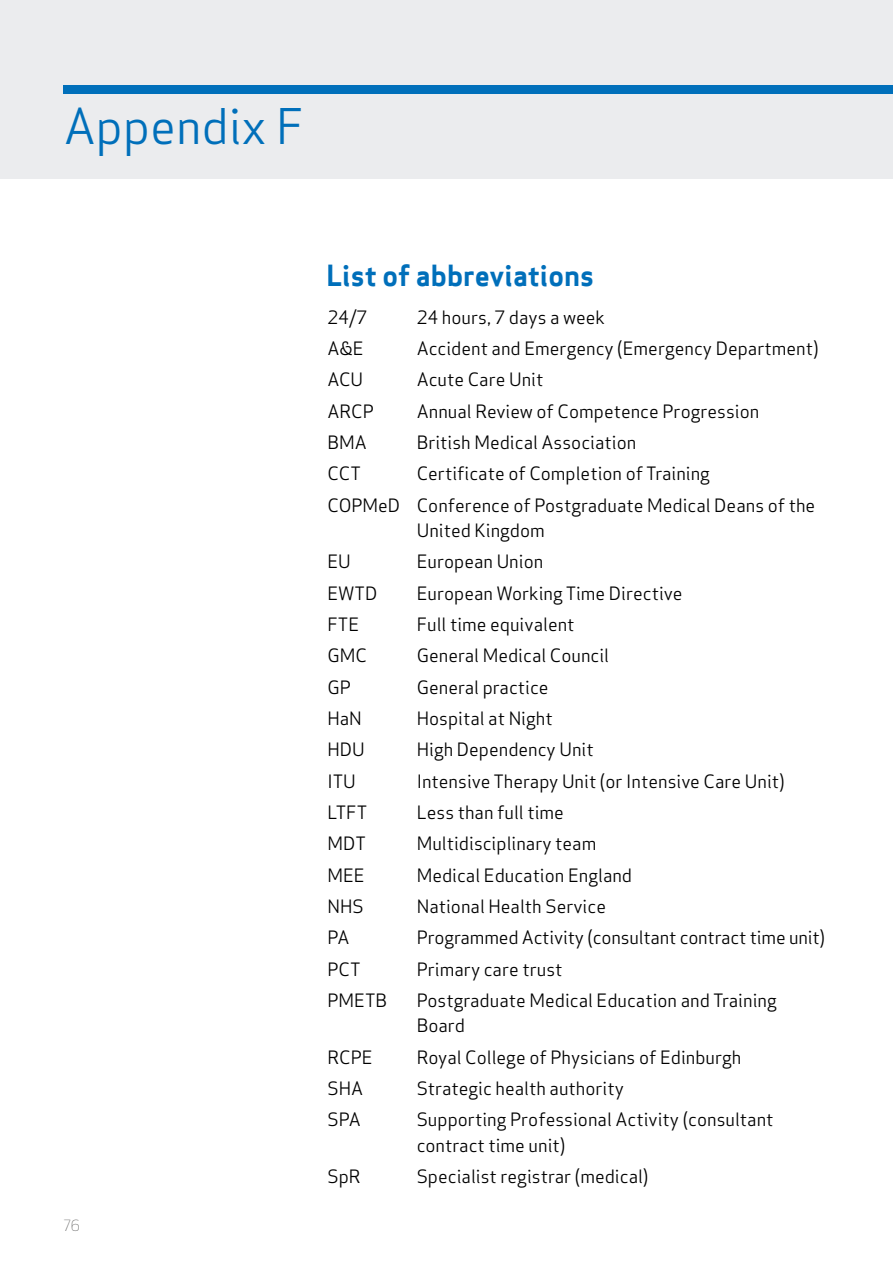
<style>
.page{position:relative;width:893px;height:1263px;background:#fff}
.page>*{position:absolute;margin:0;border:0;box-sizing:border-box;transform-origin:0 0}
.t1{font:48px "Apex Sans Book T";color:#006fba}
.t2{font:28.5px "Apex Sans Bold T";color:#006fba}
.t3{font:18px/25.5px "Apex Sans Book T";color:#000}
.t4{font:15px "Apex Sans Light T";color:#565655}
</style>
<div class="page">
<div style="left:0;top:0;width:893px;height:179px;background:#ebecee"></div>
<div style="left:64px;top:85px;width:829px;height:9px;background:#006fba"></div>
<h1 class="t1" style="left:64px;top:96px;width:242px">Appendix F</h1>
<p class="t4" style="left:64px;top:1216px;width:18px">76</p>
<h2 class="t2" style="left:326px;top:257px;width:269px">List of abbreviations</h2>
<p class="t3" style="left:327px;top:304px;width:41px">24/7</p>
<p class="t3" style="left:417px;top:304px;width:190px">24 hours, 7 days a week</p>
<p class="t3" style="left:327px;top:335px;width:38px">A&amp;E</p>
<p class="t3" style="left:417px;top:335px;width:403px">Accident and Emergency (Emergency Department)</p>
<p class="t3" style="left:327px;top:367px;width:37px">ACU</p>
<p class="t3" style="left:417px;top:367px;width:128px">Acute Care Unit</p>
<p class="t3" style="left:327px;top:398px;width:48px">ARCP</p>
<p class="t3" style="left:417px;top:398px;width:344px">Annual Review of Competence Progression</p>
<p class="t3" style="left:327px;top:429px;width:41px">BMA</p>
<p class="t3" style="left:417px;top:429px;width:221px">British Medical Association</p>
<p class="t3" style="left:327px;top:461px;width:35px">CCT</p>
<p class="t3" style="left:327px;top:458px;width:489px;line-height:31.3px;text-indent:89px">Certificate of Completion of Training<br>COPMeD Conference of Postgraduate Medical Deans of the</p>
<p class="t3" style="left:417px;top:517px;width:130px">United Kingdom</p>
<p class="t3" style="left:327px;top:549px;width:25px">EU</p>
<p class="t3" style="left:417px;top:549px;width:128px">European Union</p>
<p class="t3" style="left:327px;top:580px;width:52px">EWTD</p>
<p class="t3" style="left:417px;top:580px;width:267px">European Working Time Directive</p>
<p class="t3" style="left:327px;top:611px;width:33px">FTE</p>
<p class="t3" style="left:417px;top:611px;width:159px">Full time equivalent</p>
<p class="t3" style="left:327px;top:643px;width:41px">GMC</p>
<p class="t3" style="left:417px;top:643px;width:194px">General Medical Council</p>
<p class="t3" style="left:327px;top:674px;width:25px">GP</p>
<p class="t3" style="left:417px;top:674px;width:133px">General practice</p>
<p class="t3" style="left:327px;top:705px;width:36px">HaN</p>
<p class="t3" style="left:417px;top:705px;width:138px">Hospital at Night</p>
<p class="t3" style="left:327px;top:737px;width:39px">HDU</p>
<p class="t3" style="left:417px;top:737px;width:178px">High Dependency Unit</p>
<p class="t3" style="left:327px;top:768px;width:30px">ITU</p>
<p class="t3" style="left:417px;top:768px;width:370px">Intensive Therapy Unit (or Intensive Care Unit)</p>
<p class="t3" style="left:327px;top:799px;width:41px">LTFT</p>
<p class="t3" style="left:417px;top:799px;width:149px">Less than full time</p>
<p class="t3" style="left:327px;top:831px;width:40px">MDT</p>
<p class="t3" style="left:417px;top:831px;width:181px">Multidisciplinary team</p>
<p class="t3" style="left:327px;top:862px;width:39px">MEE</p>
<p class="t3" style="left:417px;top:862px;width:217px">Medical Education England</p>
<p class="t3" style="left:327px;top:893px;width:38px">NHS</p>
<p class="t3" style="left:417px;top:893px;width:191px">National Health Service</p>
<p class="t3" style="left:327px;top:925px;width:24px">PA</p>
<p class="t3" style="left:417px;top:925px;width:410px">Programmed Activity (consultant contract time unit)</p>
<p class="t3" style="left:327px;top:956px;width:35px">PCT</p>
<p class="t3" style="left:417px;top:956px;width:147px">Primary care trust</p>
<p class="t3" style="left:327px;top:987px;width:61px">PMETB</p>
<p class="t3" style="left:417px;top:987px;width:362px">Postgraduate Medical Education and Training<br>Board</p>
<p class="t3" style="left:327px;top:1044px;width:47px">RCPE</p>
<p class="t3" style="left:417px;top:1044px;width:326px">Royal College of Physicians of Edinburgh</p>
<p class="t3" style="left:327px;top:1075px;width:37px">SHA</p>
<p class="t3" style="left:417px;top:1075px;width:209px">Strategic health authority</p>
<p class="t3" style="left:327px;top:1107px;width:35px">SPA</p>
<p class="t3" style="left:417px;top:1107px;width:358px">Supporting Professional Activity (consultant contract time unit)</p>
<p class="t3" style="left:327px;top:1164px;width:35px">SpR</p>
<p class="t3" style="left:417px;top:1164px;width:233px">Specialist registrar (medical)</p>
</div>
